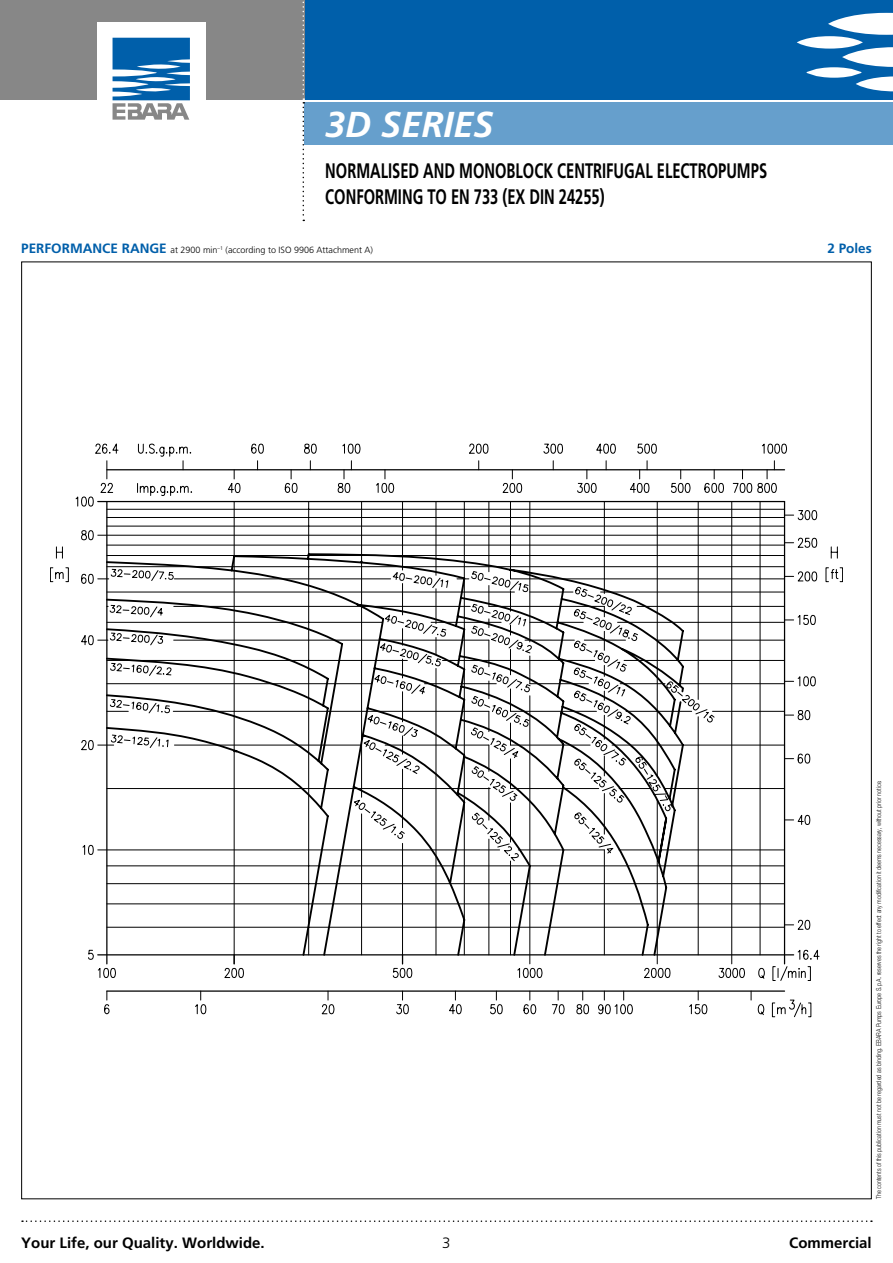
<style>
.page{position:relative;width:893px;height:1263px;background:#fff}
.page>*{position:absolute;margin:0;border:0;box-sizing:border-box;transform-origin:0 0}
.t1{font:italic 700 36px "Frutiger";color:#fff}
.t2{font:700 21px/25.2px "Frutiger";color:#000;scale:.7 1}
.t3{font:700 15px "Frutiger";color:#000}
.t4{font:300 15px "Frutiger";color:#000}
.t5{font:700 13.5px "Frutiger";color:#005faa}
.t6{font:300 9px "Frutiger";color:#000}
.t7{font:300 6.75px "Helvetica Neue";color:#000;scale:.8 1}
.s1{font-weight:700;font-size:13.5px;color:#005faa}
</style>
<div class="page">
<div style="left:304px;top:0;width:589px;height:100px;background:#005faa"></div>
<svg style="left:828px;top:13px;width:65px;height:78px"></svg>
<svg style="left:806px;top:67px;width:56px;height:11px"></svg>
<svg style="left:797px;top:36px;width:66px;height:13px"></svg>
<div style="left:304px;top:102px;width:589px;height:43px;background:#669fcc"></div>
<div style="left:0;top:0;width:304px;height:100px;background:#878787"></div>
<svg style="left:303px;top:1px;width:1px;height:220px"></svg>
<div style="left:97px;top:22px;width:108px;height:113px;background:#fff"></div>
<svg style="left:113px;top:38px;width:77px;height:82px"></svg>
<svg style="left:22px;top:1220px;width:850px;height:2px"></svg>
<hr style="left:0;top:0;width:1px;height:100px;background:#005faa">
<svg style="left:0;top:13px;width:1px;height:78px"></svg>
<svg style="left:50px;top:546px;width:19px;height:37px"></svg>
<svg style="left:81px;top:530px;width:25px;height:10px"></svg>
<svg style="left:106px;top:444px;width:711px;height:571px"></svg>
<h1 class="t1" style="left:325px;top:104px;width:170px">3D SERIES</h1>
<h2 class="t2" style="left:325px;top:158px;width:633px">NORMALISED AND MONOBLOCK CENTRIFUGAL ELECTROPUMPS<br>CONFORMING TO EN 733 (EX DIN 24255)</h2>
<h3 class="t6" style="left:21px;top:245px;width:353px"><span class="s1">PERFORMANCE RANGE</span> at 2900 min<sup>–1</sup> (according to ISO 9906 Attachment A)</h3>
<h3 class="t5" style="left:827px;top:240px;width:46px">2 Poles</h3>
<p class="t7" style="left:875px;top:1199px;width:525px;rotate:-90deg">The contents of this publication must not be regarded as binding. EBARA Pumps Europe S.p.A. reserves the right to effect any modification it deems necessary, without prior notice.</p>
<h3 class="t3" style="left:21px;top:1233px;width:245px">Your Life, our Quality. Worldwide.</h3>
<h3 class="t4" style="left:442px;top:1234px;width:10px">3</h3>
<h3 class="t3" style="left:789px;top:1233px;width:84px">Commercial</h3>
</div>
